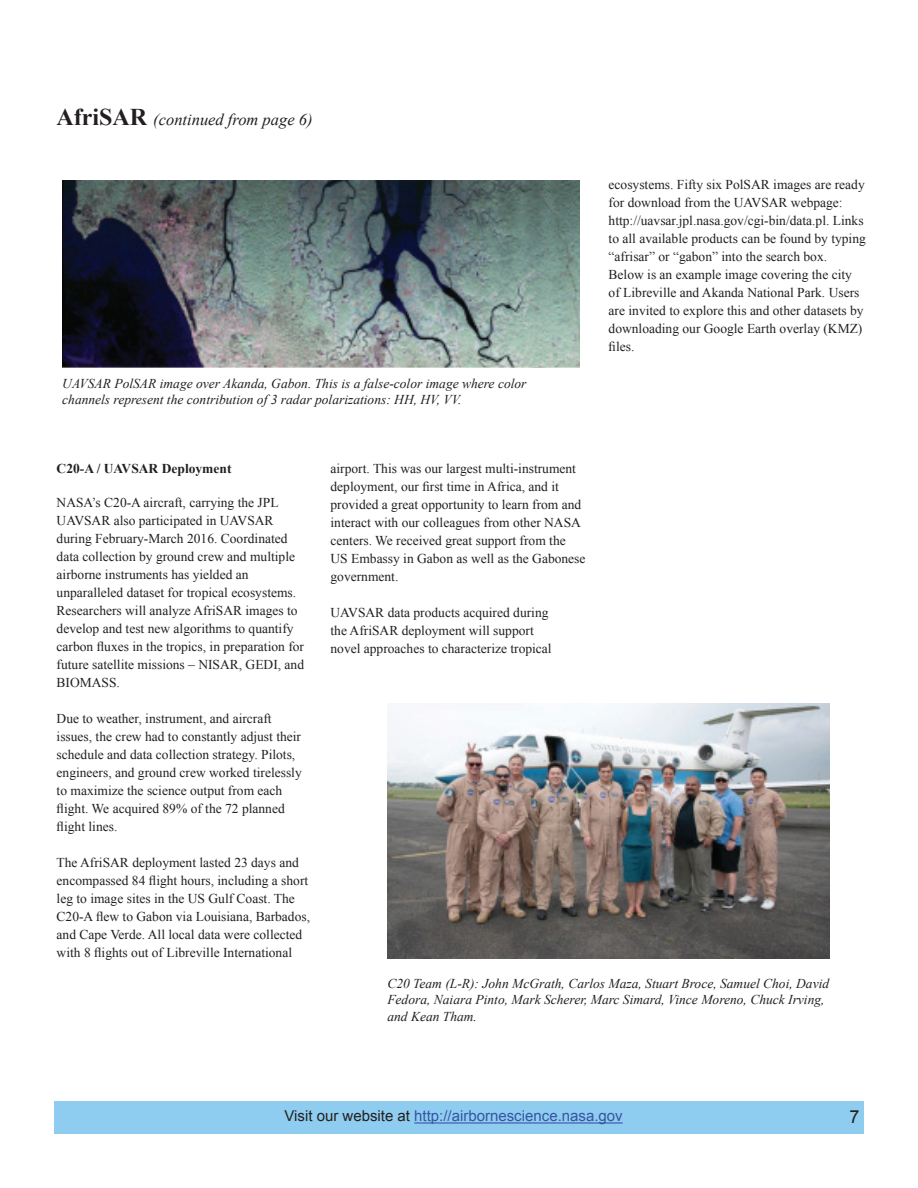
<style>
.page{position:relative;width:918px;height:1188px;background:#fff}
.page>*{position:absolute;margin:0;border:0;box-sizing:border-box;transform-origin:0 0}
.t1{font:18px "Arial";color:#231f20}
.t2{font:italic 16.5px "Times New Roman";color:#231f20}
.t3{font:15px "Arial";color:#3853a3}
.t4{font:13.5px/18px "Times New Roman";color:#231f20}
.t5{font:italic 13.5px/16.2px "Times New Roman";color:#231f20}
.t6{font:700 13.5px "Times New Roman";color:#231f20}
.s1{font-weight:700;font-style:normal;font-size:24px}
.s2{color:#231f20}
</style>
<div class="page">
<div style="left:54px;top:1101px;width:810px;height:33px;background:#8fcdf0"></div>
<hr style="left:414px;top:1122px;width:209px;height:2px;background:#3853a3">
<img style="left:62px;top:180px;width:518px;height:187px">
<img style="left:387px;top:704px;width:443px;height:255px">
<p class="t2" style="left:57px;top:108px;width:257px"><span class="s1">AfriSAR</span> (continued from page 6)</p>
<p class="t5" style="left:62px;top:375px;width:466px">UAVSAR PolSAR image over Akanda, Gabon. This is a false-color image where color channels represent the contribution of 3 radar polarizations: HH, HV, VV.</p>
<p class="t6" style="left:57px;top:459px;width:176px">C20-A / UAVSAR Deployment</p>
<p class="t4" style="left:57px;top:493px;width:249px">NASA’s C20-A aircraft, carrying the JPL UAVSAR also participated in UAVSAR during February-March 2016. Coordinated data collection by ground crew and multiple airborne instruments has yielded an unparalleled dataset for tropical ecosystems.<br>Researchers will analyze AfriSAR images to develop and test new algorithms to quantify carbon fluxes in the tropics, in preparation for future satellite missions – NISAR, GEDI, and BIOMASS.</p>
<p class="t4" style="left:57px;top:709px;width:247px">Due to weather, instrument, and aircraft issues, the crew had to constantly adjust their schedule and data collection strategy. Pilots, engineers, and ground crew worked tirelessly to maximize the science output from each flight. We acquired 89% of the 72 planned flight lines.</p>
<p class="t4" style="left:57px;top:853px;width:255px">The AfriSAR deployment lasted 23 days and encompassed 84 flight hours, including a short leg to image sites in the US Gulf Coast. The C20-A flew to Gabon via Louisiana, Barbados, and Cape Verde. All local data were collected with 8 flights out of Libreville International</p>
<p class="t4" style="left:331px;top:459px;width:256px">airport. This was our largest multi-instrument deployment, our first time in Africa, and it provided a great opportunity to learn from and interact with our colleagues from other NASA centers. We received great support from the US Embassy in Gabon as well as the Gabonese government.</p>
<p class="t4" style="left:331px;top:603px;width:223px">UAVSAR data products acquired during the AfriSAR deployment will support novel approaches to characterize tropical</p>
<p class="t4" style="left:609px;top:176px;width:259px">ecosystems. Fifty six PolSAR images are ready for download from the UAVSAR webpage: http://uavsar.jpl.nasa.gov/cgi-bin/data.pl. Links to all available products can be found by typing “afrisar” or “gabon” into the search box.<br>Below is an example image covering the city of Libreville and Akanda National Park. Users are invited to explore this and other datasets by downloading our Google Earth overlay (KMZ) files.</p>
<p class="t5" style="left:387px;top:975px;width:443px">C20 Team (L-R): John McGrath, Carlos Maza, Stuart Broce, Samuel Choi, David<br>Fedora, Naiara Pinto, Mark Scherer, Marc Simard, Vince Moreno, Chuck Irving, and Kean Tham.</p>
<p class="t3" style="left:284px;top:1106px;width:340px"><span class="s2">Visit our website at</span> http://airbornescience.nasa.gov</p>
<h1 class="t1" style="left:849px;top:1105px;width:12px">7</h1>
</div>
